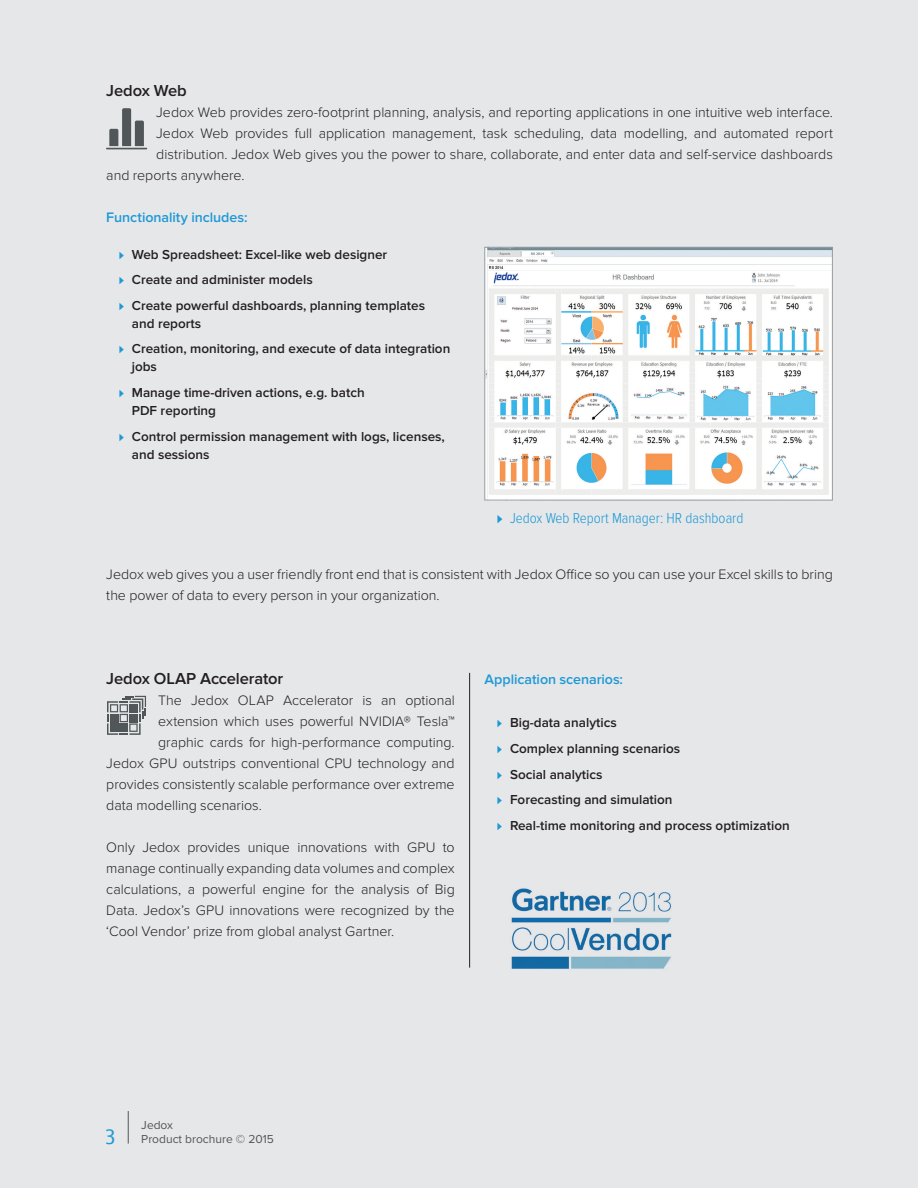
<style>
.page{position:relative;width:918px;height:1188px;background:#e6e7e9}
.page>*{position:absolute;margin:0;border:0;box-sizing:border-box;transform-origin:0 0}
.t1{font:21px "Fago Offc Pro";color:#1d99d6}
.t2{font:600 16.5px "Proxima Nova";letter-spacing:-.005em;color:#231f20}
.t3{font:300 15px "Proxima Nova Cond";color:#1d99d6}
.t4{font:300 14.25px/21px "Proxima Nova";color:#231f20}
.t5{font:600 14.25px "Proxima Nova";letter-spacing:-.005em;color:#1d99d6}
.t6{font:600 13.5px/25.7px "Proxima Nova";color:#231f20}
.t7{font:12px/14.4px "Proxima Nova";color:#515659}
.s1{font-weight:300;font-size:12.15px;color:#1d99d6}
.s2{font-family:"Proxima Nova";font-size:13.5px}
</style>
<div class="page">
<img style="left:487px;top:249px;width:344px;height:249px">
<div style="left:485px;top:247px;width:348px;height:253px;border:1px solid #959ca1"></div>
<hr style="left:469px;top:673px;width:1px;height:295px;background:#231f20">
<img style="left:511px;top:888px;width:161px;height:81px">
<hr style="left:106px;top:148px;width:41px;height:1px;background:#515659">
<svg style="left:109px;top:108px;width:35px;height:38px"></svg>
<svg style="left:107px;top:696px;width:39px;height:39px"></svg>
<hr style="left:128px;top:1111px;width:1px;height:33px;background:#515659">
<p class="t2" style="left:106px;top:81px;width:82px">Jedox Web</p>
<p class="t4" style="left:156px;top:102px;width:678px">Jedox Web provides zero-footprint planning, analysis, and reporting applications in one intuitive web interface.</p>
<p class="t4" style="left:156px;top:123px;width:678px">Jedox Web provides full application management, task scheduling, data modelling, and automated report</p>
<p class="t4" style="left:156px;top:144px;width:678px">distribution. Jedox Web gives you the power to share, collaborate, and enter data and self-service dashboards</p>
<p class="t4" style="left:106px;top:165px;width:140px">and reports anywhere.</p>
<p class="t5" style="left:106px;top:209px;width:143px">Functionality includes:</p>
<p class="t6" style="left:119px;top:241px;width:308px"><span class="s1">⊲</span> Web Spreadsheet: Excel-like web designer<br><span class="s1">⊲</span> Create and administer models<br><span class="s1">⊲</span> Create powerful dashboards, planning templates</p>
<p class="t6" style="left:119px;top:311px;width:333px;text-indent:13px">and reports<br><span class="s1">⊲</span> Creation, monitoring, and execute of data integration</p>
<p class="t6" style="left:119px;top:354px;width:247px;text-indent:13px">jobs<br><span class="s1">⊲</span> Manage time-driven actions, e.g. batch</p>
<p class="t6" style="left:119px;top:398px;width:327px;text-indent:13px">PDF reporting<br><span class="s1">⊲</span> Control permission management with logs, licenses,</p>
<p class="t6" style="left:132px;top:442px;width:79px">and sessions</p>
<p class="t3" style="left:497px;top:509px;width:248px"><span class="s2">⊲</span> Jedox Web Report Manager: HR dashboard</p>
<p class="t4" style="left:106px;top:564px;width:728px">Jedox web gives you a user friendly front end that is consistent with Jedox Office so you can use your Excel skills to bring the power of data to every person in your organization.</p>
<p class="t2" style="left:106px;top:669px;width:178px">Jedox OLAP Accelerator</p>
<p class="t4" style="left:158px;top:690px;width:298px">The Jedox OLAP Accelerator is an optional</p>
<p class="t4" style="left:158px;top:711px;width:298px">extension which uses powerful NVIDIA® Tesla™</p>
<p class="t4" style="left:158px;top:732px;width:298px">graphic cards for high-performance computing.</p>
<p class="t4" style="left:106px;top:753px;width:350px">Jedox GPU outstrips conventional CPU technology and</p>
<p class="t4" style="left:106px;top:774px;width:350px">provides consistently scalable performance over extreme</p>
<p class="t4" style="left:106px;top:795px;width:157px">data modelling scenarios.</p>
<p class="t4" style="left:106px;top:837px;width:350px;text-align:justify">Only Jedox provides unique innovations with GPU to manage continually expanding data volumes and complex calculations, a powerful engine for the analysis of Big Data. Jedox’s GPU innovations were recognized by the ‘Cool Vendor’ prize from global analyst Gartner.</p>
<p class="t5" style="left:485px;top:671px;width:140px">Application scenarios:</p>
<p class="t6" style="left:497px;top:710px;width:294px"><span class="s1">⊲</span> Big-data analytics<br><span class="s1">⊲</span> Complex planning scenarios<br><span class="s1">⊲</span> Social analytics<br><span class="s1">⊲</span> Forecasting and simulation<br><span class="s1">⊲</span> Real-time monitoring and process optimization</p>
<h1 class="t1" style="left:104px;top:1124px;width:14px">3</h1>
<p class="t7" style="left:141px;top:1118px;width:134px">Jedox<br>Product brochure © 2015</p>
</div>
